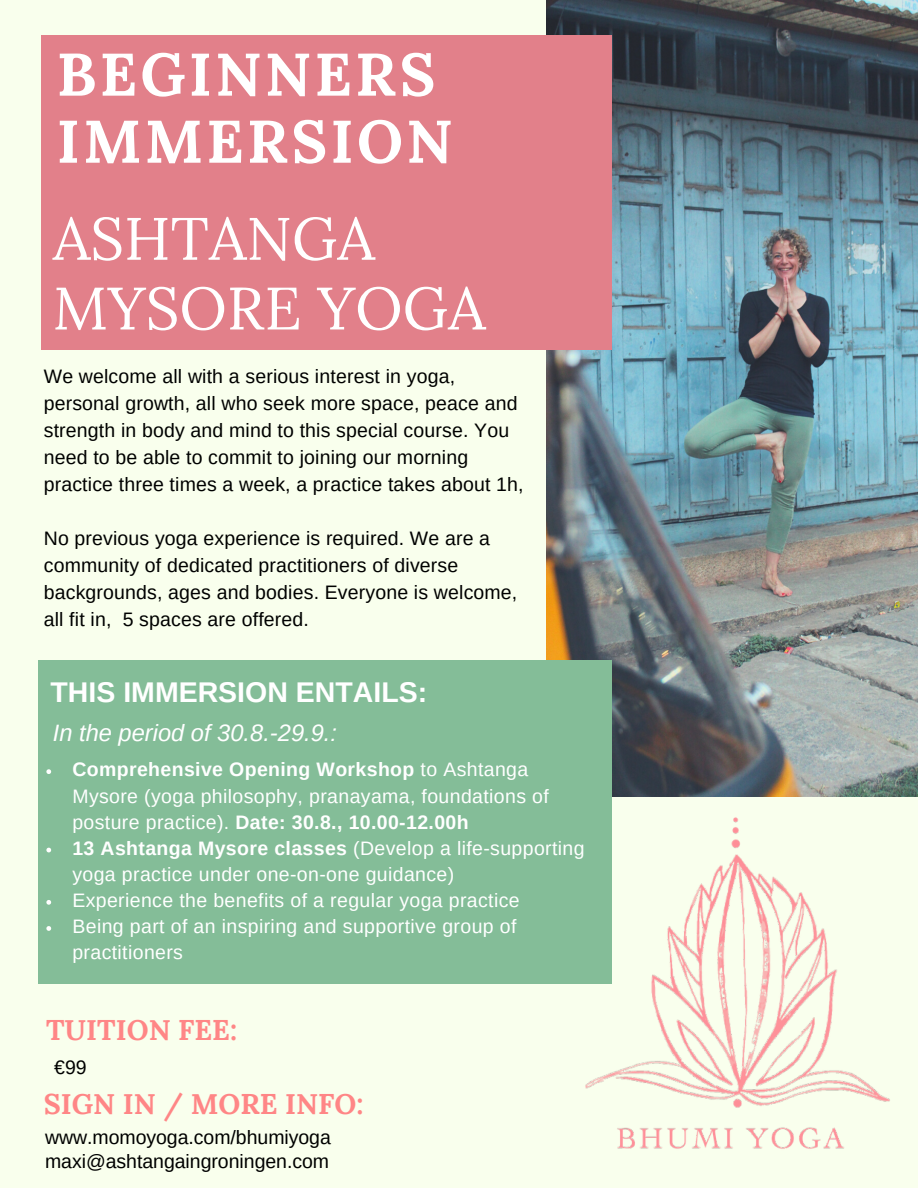
<style>
.page{position:relative;width:918px;height:1188px;background:#f9ffed}
.page>*{position:absolute;margin:0;border:0;box-sizing:border-box;transform-origin:0 0}
.t1{font:700 60px/67.1px "Lora";letter-spacing:.055em;color:#fff}
.t2{font:59.7px/69.8px "Lora";color:#fff}
.t3{font:700 28.5px "Lora";color:#ff8686}
.t4{font:700 28.5px "Arimo";color:#fff}
.t5{font:italic 23.7px "Arimo";color:#fff}
.t6{font:19.5px/27px "Arimo";letter-spacing:.01em;color:#000}
.t7{font:19.5px/26.1px "Arimo";letter-spacing:.02em;color:#fff}
.s1{font-weight:700}
</style>
<div class="page">
<img style="left:547px;top:0;width:371px;height:796px">
<div style="left:42px;top:35px;width:570px;height:314px;background:#e2808a"></div>
<div style="left:38px;top:661px;width:574px;height:323px;background:#84bd98"></div>
<svg style="left:46px;top:769px;width:5px;height:5px"></svg>
<svg style="left:46px;top:848px;width:5px;height:4px"></svg>
<svg style="left:46px;top:900px;width:5px;height:5px"></svg>
<svg style="left:46px;top:926px;width:5px;height:5px"></svg>
<img style="left:585px;top:817px;width:305px;height:332px">
<h1 class="t1" style="left:57px;top:40px;width:397px">BEGINNERS<br>IMMERSION</h1>
<h2 class="t2" style="left:53px;top:203px;width:434px">ASHTANGA<br>MYSORE YOGA</h2>
<p class="t6" style="left:44px;top:363px;width:481px">We welcome all with a serious interest in yoga, personal growth, all who seek more space, peace and strength in body and mind to this special course. You need to be able to commit to joining our morning practice three times a week, a practice takes about 1h,</p>
<p class="t6" style="left:44px;top:525px;width:475px">No previous yoga experience is required. We are a community of dedicated practitioners of diverse backgrounds, ages and bodies. Everyone is welcome, all fit in, 5 spaces are offered.</p>
<h3 class="t4" style="left:51px;top:676px;width:378px">THIS IMMERSION ENTAILS:</h3>
<p class="t5" style="left:53px;top:720px;width:286px">In the period of 30.8.-29.9.:</p>
<p class="t7" style="left:72px;top:757px;width:514px"><span class="s1">Comprehensive Opening Workshop</span> to Ashtanga Mysore (yoga philosophy, pranayama, foundations of posture practice). <span class="s1">Date: 30.8., 10.00-12.00h<br>13 Ashtanga Mysore classes</span> (Develop a life-supporting yoga practice under one-on-one guidance)<br>Experience the benefits of a regular yoga practice<br>Being part of an inspiring and supportive group of practitioners</p>
<h3 class="t3" style="left:46px;top:1012px;width:193px">TUITION FEE:</h3>
<p class="t6" style="left:54px;top:1054px;width:34px">€99</p>
<h3 class="t3" style="left:44px;top:1085px;width:321px">SIGN IN / MORE INFO:</h3>
<p class="t6" style="left:45px;top:1125px;width:287px;line-height:24.6px">www.momoyoga.com/bhumiyoga maxi@ashtangaingroningen.com</p>
</div>
